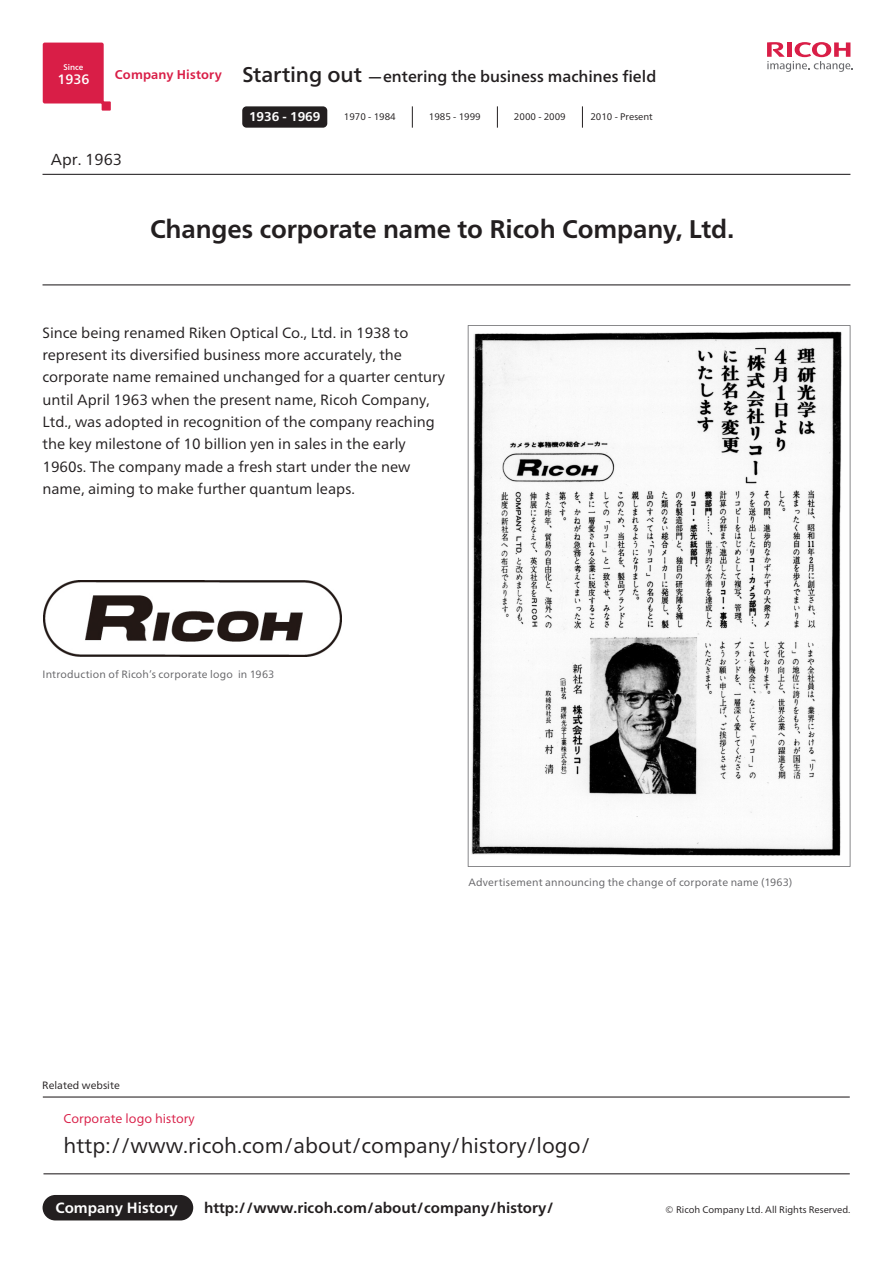
<style>
.page{position:relative;width:893px;height:1263px;background:#fff}
.page>*{position:absolute;margin:0;border:0;box-sizing:border-box;transform-origin:0 0}
.t1{font:700 25.5px "Frutiger Neue LT Pro";letter-spacing:-.005em;color:#231f20}
.t2{font:21.3px "Frutiger Neue LT Pro";color:#231f20}
.t3{font:500 15.9px "Frutiger Neue LT Pro";color:#231f20}
.t4{font:15.9px "Frutiger Neue LT Pro";color:#231f20}
.t5{font:14.85px/22.4px "Frutiger Neue LT Pro";color:#231f20}
.t6{font:700 14.85px "Frutiger Neue LT Pro";color:#231f20}
.t7{font:700 14.85px "Frutiger Neue LT Pro";color:#fff}
.t8{font:500 13.65px "Frutiger Neue LT Pro";color:#fff}
.t9{font:12.75px "Frutiger Neue LT Pro";color:#d91e47}
.t10{font:700 12.75px "Frutiger Neue LT Pro";color:#fff}
.t11{font:10.65px "Frutiger Neue LT Pro";letter-spacing:.015em;color:#636366}
.t12{font:10.65px "Frutiger Neue LT Pro";color:#231f20}
.t13{font:9.6px "Frutiger Neue LT Pro";color:#231f20}
.t14{font:500 8.1px "Frutiger Neue LT Pro";color:#fff}
.s1{font-size:21.3px}
</style>
<div class="page">
<svg style="left:43px;top:43px;width:68px;height:68px"></svg>
<div style="left:242px;top:106px;width:85px;height:22px;background:#231f20;border-radius:4px"></div>
<svg style="left:412px;top:106px;width:1px;height:22px"></svg>
<svg style="left:497px;top:106px;width:1px;height:22px"></svg>
<svg style="left:582px;top:106px;width:1px;height:22px"></svg>
<svg style="left:767px;top:42px;width:86px;height:30px"></svg>
<hr style="left:43px;top:174px;width:807px;height:1px;background:#231f20">
<div style="left:43px;top:1195px;width:150px;height:25px;background:#231f20;border-radius:13px"></div>
<hr style="left:43px;top:284px;width:807px;height:1px;background:#231f20">
<img style="left:44px;top:580px;width:298px;height:77px">
<svg style="left:468px;top:325px;width:382px;height:542px"></svg>
<hr style="left:43px;top:1173px;width:807px;height:1px;background:#231f20">
<hr style="left:43px;top:1096px;width:807px;height:1px;background:#231f20">
<p class="t14" style="left:64px;top:62px;width:21px">Since</p>
<p class="t8" style="left:58px;top:71px;width:34px">1936</p>
<p class="t3" style="left:115px;top:67px;width:543px"><sup>Company</sup> <sup>History</sup> <span class="s1">Starting out</span> —entering the business machines field</p>
<p class="t10" style="left:249px;top:109px;width:73px">1936 - 1969</p>
<p class="t13" style="left:344px;top:111px;width:53px">1970 - 1984</p>
<p class="t13" style="left:429px;top:111px;width:53px">1985 - 1999</p>
<p class="t13" style="left:514px;top:111px;width:53px">2000 - 2009</p>
<p class="t13" style="left:590px;top:111px;width:64px">2010 - Present</p>
<p class="t4" style="left:51px;top:150px;width:73px">Apr. 1963</p>
<h1 class="t1" style="left:150px;top:214px;width:585px">Changes corporate name to Ricoh Company, Ltd.</h1>
<p class="t5" style="left:42px;top:321px;width:404px">Since being renamed Riken Optical Co., Ltd. in 1938 to represent its diversified business more accurately, the corporate name remained unchanged for a quarter century until April 1963 when the present name, Ricoh Company, Ltd., was adopted in recognition of the company reaching the key milestone of 10 billion yen in sales in the early 1960s. The company made a fresh start under the new name, aiming to make further quantum leaps.</p>
<p class="t11" style="left:43px;top:668px;width:233px">Introduction of Ricoh’s corporate logo in 1963</p>
<p class="t12" style="left:42px;top:1079px;width:79px">Related website</p>
<p class="t9" style="left:64px;top:1110px;width:133px">Corporate logo history</p>
<p class="t11" style="left:469px;top:876px;width:325px">Advertisement announcing the change of corporate name (1963)</p>
<h2 class="t2" style="left:64px;top:1133px;width:528px">http://www.ricoh.com/about/company/history/logo/</h2>
<p class="t7" style="left:55px;top:1198px;width:124px">Company History</p>
<p class="t6" style="left:204px;top:1198px;width:351px">http://www.ricoh.com/about/company/history/</p>
<p class="t13" style="left:665px;top:1204px;width:187px">© Ricoh Company Ltd. All Rights Reserved.</p>
</div>
